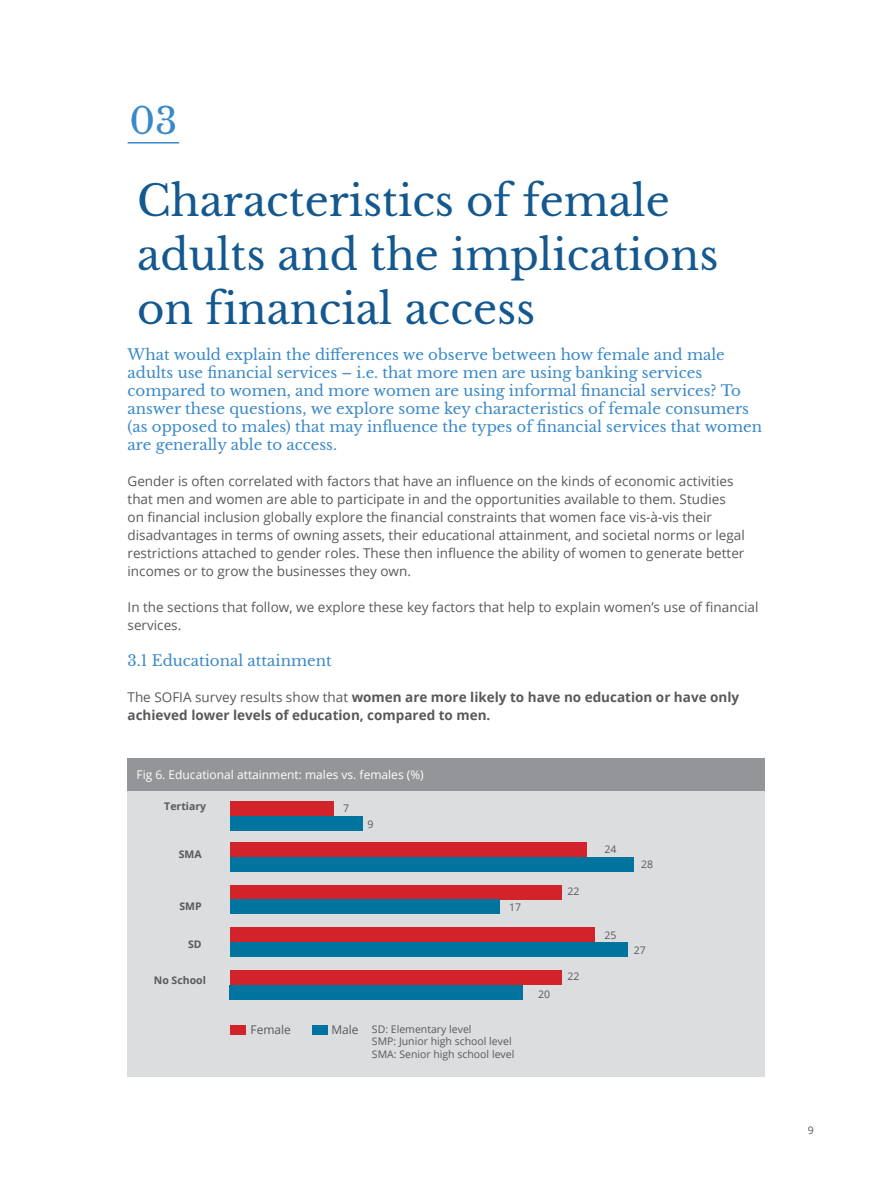
<style>
.page{position:relative;width:893px;height:1191px;background:#fff}
.page>*{position:absolute;margin:0;border:0;box-sizing:border-box;transform-origin:0 0}
.t1{font:42px/54px "Libre Baskerville";color:#13588f}
.t2{font:36px "Libre Baskerville";color:#3989c9}
.t3{font:15px/18px "Libre Baskerville";color:#3989c9}
.t4{font:13.5px/18px "Open Sans";color:#58595b}
.t5{font:700 13.5px/18px "Open Sans";color:#58595b}
.t6{font:12px "Open Sans";color:#fff}
.t7{font:12px "Open Sans";color:#58595b}
.t8{font:10.5px/12.6px "Open Sans";color:#58595b}
.t9{font:700 10.5px "Open Sans";color:#58595b}
.s1{font-weight:400}
</style>
<div class="page">
<div style="left:128px;top:785px;width:637px;height:291px;background:#dcddde"></div>
<div style="left:128px;top:758px;width:637px;height:33px;background:#939598"></div>
<div style="left:230px;top:801px;width:103px;height:15px;background:#d2232a"></div>
<div style="left:230px;top:884px;width:331px;height:15px;background:#d2232a"></div>
<div style="left:230px;top:927px;width:364px;height:15px;background:#d2232a"></div>
<div style="left:230px;top:970px;width:331px;height:15px;background:#d2232a"></div>
<div style="left:230px;top:942px;width:398px;height:15px;background:#00749f"></div>
<div style="left:230px;top:985px;width:293px;height:15px;background:#00749f"></div>
<div style="left:230px;top:841px;width:357px;height:15px;background:#d2232a"></div>
<div style="left:230px;top:816px;width:133px;height:15px;background:#00749f"></div>
<div style="left:230px;top:856px;width:403px;height:15px;background:#00749f"></div>
<div style="left:230px;top:899px;width:269px;height:15px;background:#00749f"></div>
<div style="left:230px;top:1024px;width:15px;height:10px;background:#d2232a"></div>
<div style="left:313px;top:1024px;width:15px;height:10px;background:#00749f"></div>
<hr style="left:128px;top:142px;width:51px;height:1px;background:#3989c9">
<h2 class="t2" style="left:129px;top:99px;width:49px">03</h2>
<h1 class="t1" style="left:137px;top:174px;width:583px">Characteristics of female adults and the implications on financial access</h1>
<p class="t3" style="left:128px;top:346px;width:636px">What would explain the differences we observe between how female and male adults use financial services – i.e. that more men are using banking services compared to women, and more women are using informal financial services? To answer these questions, we explore some key characteristics of female consumers (as opposed to males) that may influence the types of financial services that women are generally able to access.</p>
<p class="t4" style="left:128px;top:472px;width:619px">Gender is often correlated with factors that have an influence on the kinds of economic activities that men and women are able to participate in and the opportunities available to them. Studies on financial inclusion globally explore the financial constraints that women face vis-à-vis their disadvantages in terms of owning assets, their educational attainment, and societal norms or legal restrictions attached to gender roles. These then influence the ability of women to generate better incomes or to grow the businesses they own.</p>
<p class="t4" style="left:128px;top:598px;width:632px">In the sections that follow, we explore these key factors that help to explain women’s use of financial services.</p>
<p class="t3" style="left:128px;top:652px;width:206px">3.1 Educational attainment</p>
<p class="t5" style="left:128px;top:688px;width:613px"><span class="s1">The SOFIA survey results show that</span> women are more likely to have no education or have only achieved lower levels of education, compared to men.</p>
<p class="t6" style="left:136px;top:766px;width:289px">Fig 6. Educational attainment: males vs. females (%)</p>
<p class="t9" style="left:164px;top:799px;width:43px">Tertiary</p>
<p class="t8" style="left:343px;top:802px;width:8px">7</p>
<p class="t8" style="left:367px;top:817px;width:8px">9</p>
<p class="t9" style="left:179px;top:847px;width:24px">SMA</p>
<p class="t8" style="left:605px;top:842px;width:14px">24</p>
<p class="t8" style="left:641px;top:857px;width:14px">28</p>
<p class="t8" style="left:568px;top:885px;width:14px">22</p>
<p class="t9" style="left:179px;top:898px;width:24px">SMP</p>
<p class="t9" style="left:188px;top:936px;width:15px">SD</p>
<p class="t9" style="left:154px;top:973px;width:54px">No School</p>
<p class="t8" style="left:509px;top:901px;width:14px">17</p>
<p class="t8" style="left:568px;top:969px;width:14px">22</p>
<p class="t8" style="left:605px;top:928px;width:14px">25</p>
<p class="t8" style="left:634px;top:943px;width:14px">27</p>
<p class="t8" style="left:538px;top:987px;width:14px">20</p>
<p class="t7" style="left:250px;top:1021px;width:42px">Female</p>
<p class="t7" style="left:331px;top:1021px;width:29px">Male</p>
<p class="t8" style="left:372px;top:1022px;width:144px">SD: Elementary level<br>SMP: Junior high school level<br>SMA: Senior high school level</p>
<p class="t8" style="left:808px;top:1124px;width:8px">9</p>
</div>
